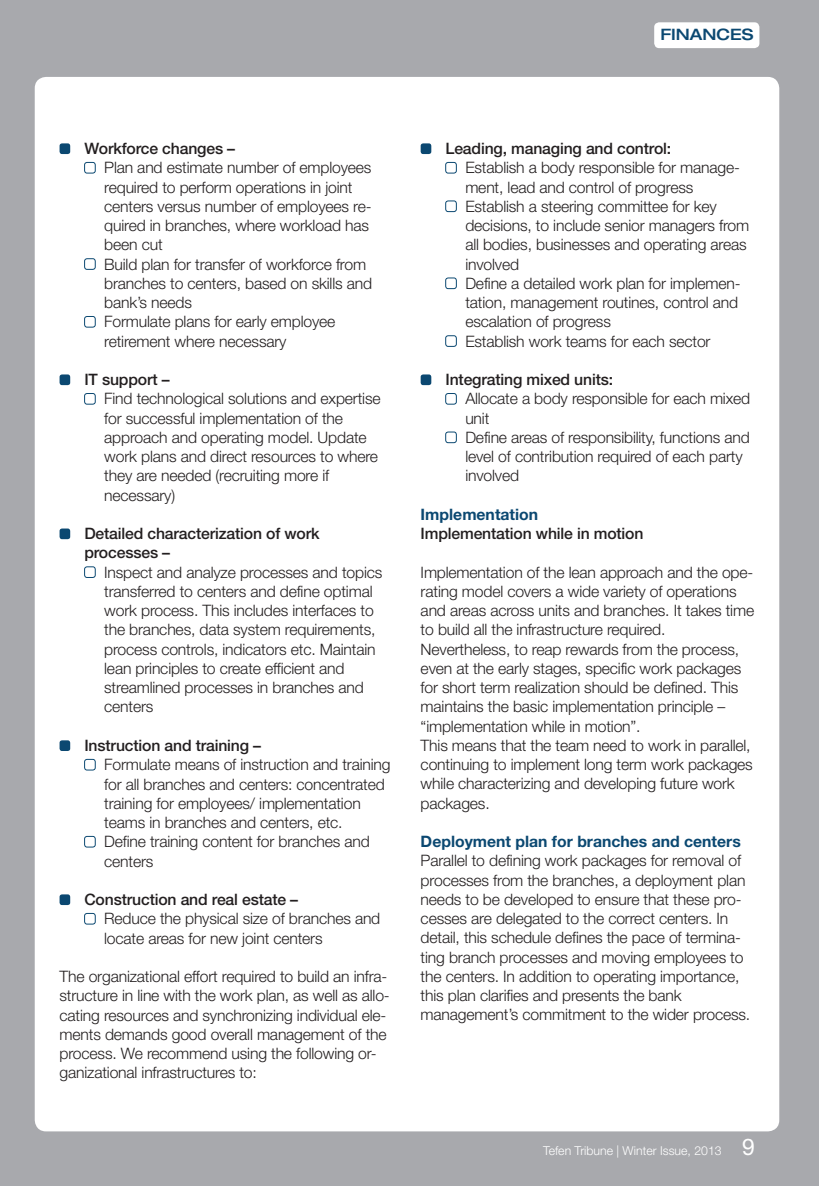
<style>
.page{position:relative;width:819px;height:1186px;background:#a8a9ad}
.page>*{position:absolute;margin:0;border:0;box-sizing:border-box;transform-origin:0 0}
.t1{font:300 15.75px/19.2px "Helvetica Neue";letter-spacing:-.01em;color:#231f20}
.t2{font:500 15.75px/19.2px "Helvetica Neue";letter-spacing:-.01em;color:#231f20}
.t3{font:700 15.75px "Helvetica Neue";color:#0b4871}
.t4{font:500 expanded 15.75px "Helvetica Neue LT Std";color:#0b4871}
.t5{font:300 12.25px "Helvetica Neue";color:#fff}
.s1{font-weight:400;font-size:22.93px}
</style>
<div class="page">
<div style="left:35px;top:77px;width:744px;height:1054px;background:#fff;border-radius:11px"></div>
<div style="left:654px;top:22px;width:105px;height:26px;background:#fff;border-radius:5px"></div>
<div style="left:60px;top:143px;width:10px;height:11px;background:#0b4871;border-radius:2px"></div>
<div style="left:84px;top:162px;width:11px;height:11px;border:1px solid #0b4871;border-radius:2px"></div>
<div style="left:84px;top:258px;width:11px;height:11px;border:1px solid #0b4871;border-radius:2px"></div>
<div style="left:84px;top:316px;width:11px;height:11px;border:1px solid #0b4871;border-radius:2px"></div>
<div style="left:60px;top:374px;width:10px;height:11px;background:#0b4871;border-radius:2px"></div>
<div style="left:84px;top:393px;width:11px;height:11px;border:1px solid #0b4871;border-radius:2px"></div>
<div style="left:60px;top:528px;width:10px;height:11px;background:#0b4871;border-radius:2px"></div>
<div style="left:84px;top:566px;width:11px;height:11px;border:1px solid #0b4871;border-radius:2px"></div>
<div style="left:60px;top:740px;width:10px;height:11px;background:#0b4871;border-radius:2px"></div>
<div style="left:84px;top:759px;width:11px;height:11px;border:1px solid #0b4871;border-radius:2px"></div>
<div style="left:84px;top:836px;width:11px;height:11px;border:1px solid #0b4871;border-radius:2px"></div>
<div style="left:60px;top:894px;width:10px;height:11px;background:#0b4871;border-radius:2px"></div>
<div style="left:84px;top:913px;width:11px;height:11px;border:1px solid #0b4871;border-radius:2px"></div>
<div style="left:420px;top:143px;width:11px;height:11px;background:#0b4871;border-radius:2px"></div>
<div style="left:445px;top:162px;width:11px;height:11px;border:1px solid #0b4871;border-radius:2px"></div>
<div style="left:445px;top:201px;width:11px;height:11px;border:1px solid #0b4871;border-radius:2px"></div>
<div style="left:445px;top:278px;width:11px;height:11px;border:1px solid #0b4871;border-radius:2px"></div>
<div style="left:445px;top:335px;width:11px;height:11px;border:1px solid #0b4871;border-radius:2px"></div>
<div style="left:420px;top:374px;width:11px;height:11px;background:#0b4871;border-radius:2px"></div>
<div style="left:445px;top:393px;width:11px;height:11px;border:1px solid #0b4871;border-radius:2px"></div>
<div style="left:445px;top:432px;width:11px;height:11px;border:1px solid #0b4871;border-radius:2px"></div>
<p class="t4" style="left:660px;top:25px;width:95px">FINANCES</p>
<p class="t2" style="left:84px;top:139px;width:152px">Workforce changes –</p>
<p class="t1" style="left:104px;top:158px;width:269px">Plan and estimate number of employees required to perform operations in joint centers versus number of employees re&shy;quired in branches, where workload has been cut<br>Build plan for transfer of workforce from branches to centers, based on skills and bank’s needs<br>Formulate plans for early employee retirement where necessary</p>
<p class="t2" style="left:84px;top:370px;width:87px">IT support –</p>
<p class="t1" style="left:104px;top:389px;width:278px">Find technological solutions and expertise for successful implementation of the approach and operating model. Update work plans and direct resources to where they are needed (recruiting more if necessary)</p>
<p class="t2" style="left:84px;top:524px;width:237px">Detailed characterization of work processes –</p>
<p class="t1" style="left:104px;top:562px;width:280px">Inspect and analyze processes and topics transferred to centers and define optimal work process. This includes interfaces to the branches, data system requirements, process controls, indicators etc. Maintain lean principles to create efficient and streamlined processes in branches and centers</p>
<p class="t2" style="left:84px;top:735px;width:178px">Instruction and training –</p>
<p class="t1" style="left:104px;top:754px;width:288px">Formulate means of instruction and training for all branches and centers: concentrated training for employees/ implementation teams in branches and centers, etc.<br>Define training content for branches and centers</p>
<p class="t2" style="left:84px;top:889px;width:215px">Construction and real estate –</p>
<p class="t1" style="left:104px;top:908px;width:277px">Reduce the physical size of branches and locate areas for new joint centers</p>
<p class="t1" style="left:60px;top:966px;width:332px">The organizational effort required to build an infra&shy;structure in line with the work plan, as well as allo&shy;cating resources and synchronizing individual ele&shy;ments demands good overall management of the process. We recommend using the following or&shy;ganizational infrastructures to:</p>
<p class="t2" style="left:445px;top:139px;width:227px">Leading, managing and control:</p>
<p class="t1" style="left:465px;top:158px;width:285px">Establish a body responsible for manage&shy;ment, lead and control of progress Establish a steering committee for key decisions, to include senior managers from all bodies, businesses and operating areas involved<br>Define a detailed work plan for implemen&shy;tation, management routines, control and escalation of progress<br>Establish work teams for each sector</p>
<p class="t2" style="left:445px;top:370px;width:169px">Integrating mixed units:</p>
<p class="t1" style="left:465px;top:389px;width:286px">Allocate a body responsible for each mixed unit<br>Define areas of responsibility, functions and level of contribution required of each party involved</p>
<p class="t3" style="left:420px;top:504px;width:119px">Implementation</p>
<p class="t2" style="left:420px;top:524px;width:224px">Implementation while in motion</p>
<p class="t1" style="left:420px;top:562px;width:335px">Implementation of the lean approach and the ope&shy;rating model covers a wide variety of operations and areas across units and branches. It takes time to build all the infrastructure required.<br>Nevertheless, to reap rewards from the process, even at the early stages, specific work packages for short term realization should be defined. This maintains the basic implementation principle – “implementation while in motion”.<br>This means that the team need to work in parallel, continuing to implement long term work packages while characterizing and developing future work packages.</p>
<p class="t3" style="left:420px;top:832px;width:321px">Deployment plan for branches and centers</p>
<p class="t1" style="left:420px;top:851px;width:331px">Parallel to defining work packages for removal of processes from the branches, a deployment plan needs to be developed to ensure that these pro&shy;cesses are delegated to the correct centers. In detail, this schedule defines the pace of termina&shy;ting branch processes and moving employees to the centers. In addition to operating importance, this plan clarifies and presents the bank management’s commitment to the wider process.</p>
<p class="t5" style="left:543px;top:1143px;width:213px">Tefen Tribune | Winter Issue, 2013 <span class="s1">9</span></p>
</div>
